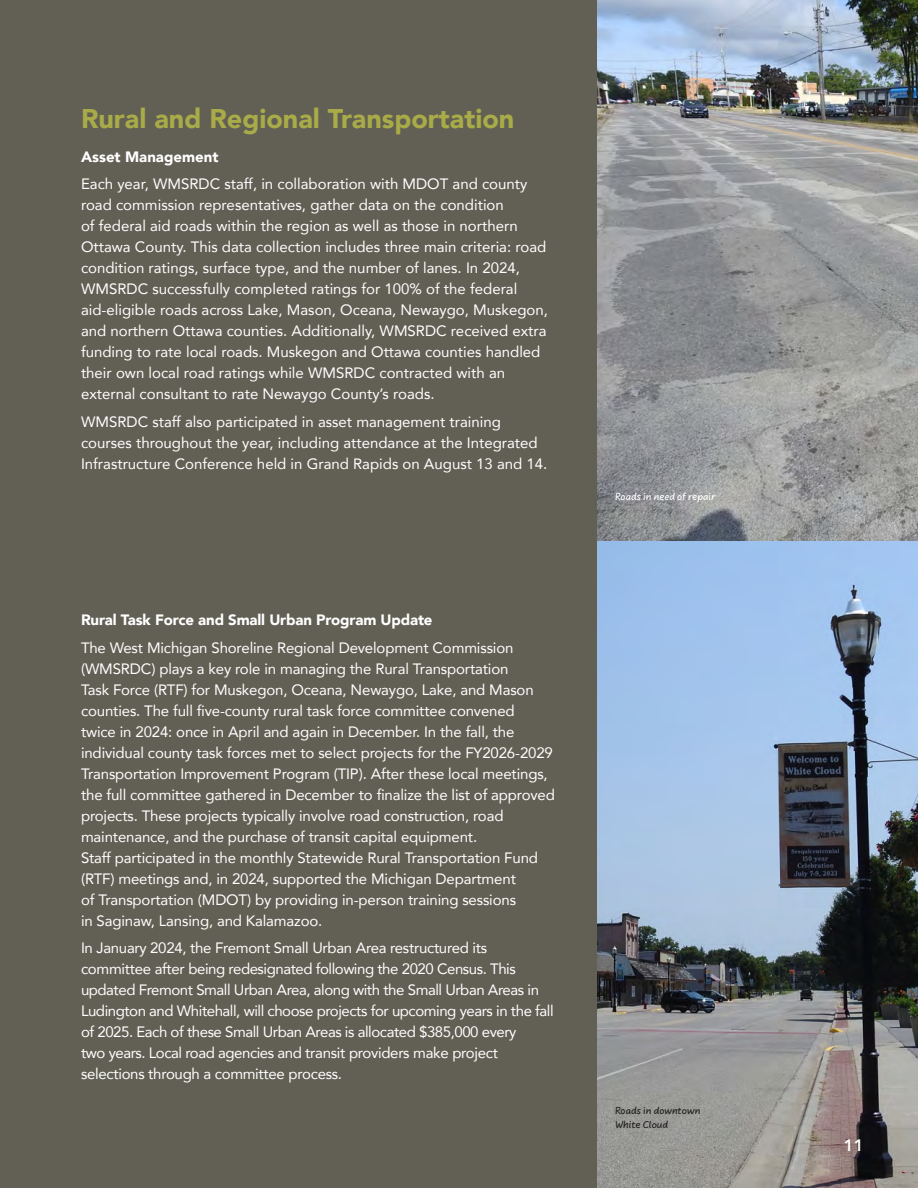
<style>
.page{position:relative;width:918px;height:1188px;background:#fff}
.page>*{position:absolute;margin:0;border:0;box-sizing:border-box;transform-origin:0 0}
.t1{font:900 27px "Avenir";color:#a8ab47}
.t2{font:800 16.5px "Avenir";color:#fff}
.t3{font:15px/21px "Avenir";letter-spacing:-.01em;color:#fff}
.t4{font:15px/21px "Avenir";letter-spacing:-.03em;color:#fff}
.t5{font:900 15px "Avenir";letter-spacing:-.01em;color:#fff}
.t6{font:500 10.5px/13.5px "Uberhand Pro";color:#231f20}
.t7{font:500 10.5px "Uberhand Pro";color:#fff}
</style>
<div class="page">
<img style="left:0;top:539px;width:1px;height:649px">
<img style="left:0;top:0;width:1px;height:539px">
<img style="left:597px;top:0;width:321px;height:1188px">
<div style="left:1px;top:0;width:596px;height:1188px;background:#625f54"></div>
<p class="t1" style="left:81px;top:96px;width:435px">Rural and Regional Transportation</p>
<p class="t5" style="left:81px;top:143px;width:139px">Asset Management</p>
<p class="t3" style="left:81px;top:173px;width:468px">Each year, WMSRDC staff, in collaboration with MDOT and county road commission representatives, gather data on the condition<br>of federal aid roads within the region as well as those in northern Ottawa County. This data collection includes three main criteria: road condition ratings, surface type, and the number of lanes. In 2024, WMSRDC successfully completed ratings for 100% of the federal aid-eligible roads across Lake, Mason, Oceana, Newaygo, Muskegon, and northern Ottawa counties. Additionally, WMSRDC received extra funding to rate local roads. Muskegon and Ottawa counties handled their own local road ratings while WMSRDC contracted with an external consultant to rate Newaygo County’s roads.</p>
<p class="t3" style="left:81px;top:411px;width:468px">WMSRDC staff also participated in asset management training courses throughout the year, including attendance at the Integrated<br>Infrastructure Conference held in Grand Rapids on August 13 and 14.</p>
<p class="t5" style="left:81px;top:607px;width:353px">Rural Task Force and Small Urban Program Update</p>
<p class="t3" style="left:81px;top:637px;width:475px">The West Michigan Shoreline Regional Development Commission (WMSRDC) plays a key role in managing the Rural Transportation<br>Task Force (RTF) for Muskegon, Oceana, Newaygo, Lake, and Mason counties. The full five-county rural task force committee convened<br>twice in 2024: once in April and again in December. In the fall, the individual county task forces met to select projects for the FY2026-2029<br>Transportation Improvement Program (TIP). After these local meetings, the full committee gathered in December to finalize the list of approved projects. These projects typically involve road construction, road maintenance, and the purchase of transit capital equipment.<br>Staff participated in the monthly Statewide Rural Transportation Fund (RTF) meetings and, in 2024, supported the Michigan Department<br>of Transportation (MDOT) by providing in-person training sessions<br>in Saginaw, Lansing, and Kalamazoo.</p>
<p class="t4" style="left:81px;top:937px;width:474px">In January 2024, the Fremont Small Urban Area restructured its committee after being redesignated following the 2020 Census. This updated Fremont Small Urban Area, along with the Small Urban Areas in Ludington and Whitehall, will choose projects for upcoming years in the fall of 2025. Each of these Small Urban Areas is allocated $385,000 every<br>two years. Local road agencies and transit providers make project selections through a committee process.</p>
<p class="t7" style="left:615px;top:489px;width:102px">Roads in need of repair</p>
<p class="t6" style="left:615px;top:1103px;width:87px">Roads in downtown<br>White Cloud</p>
<p class="t2" style="left:844px;top:1132px;width:21px">11</p>
</div>
